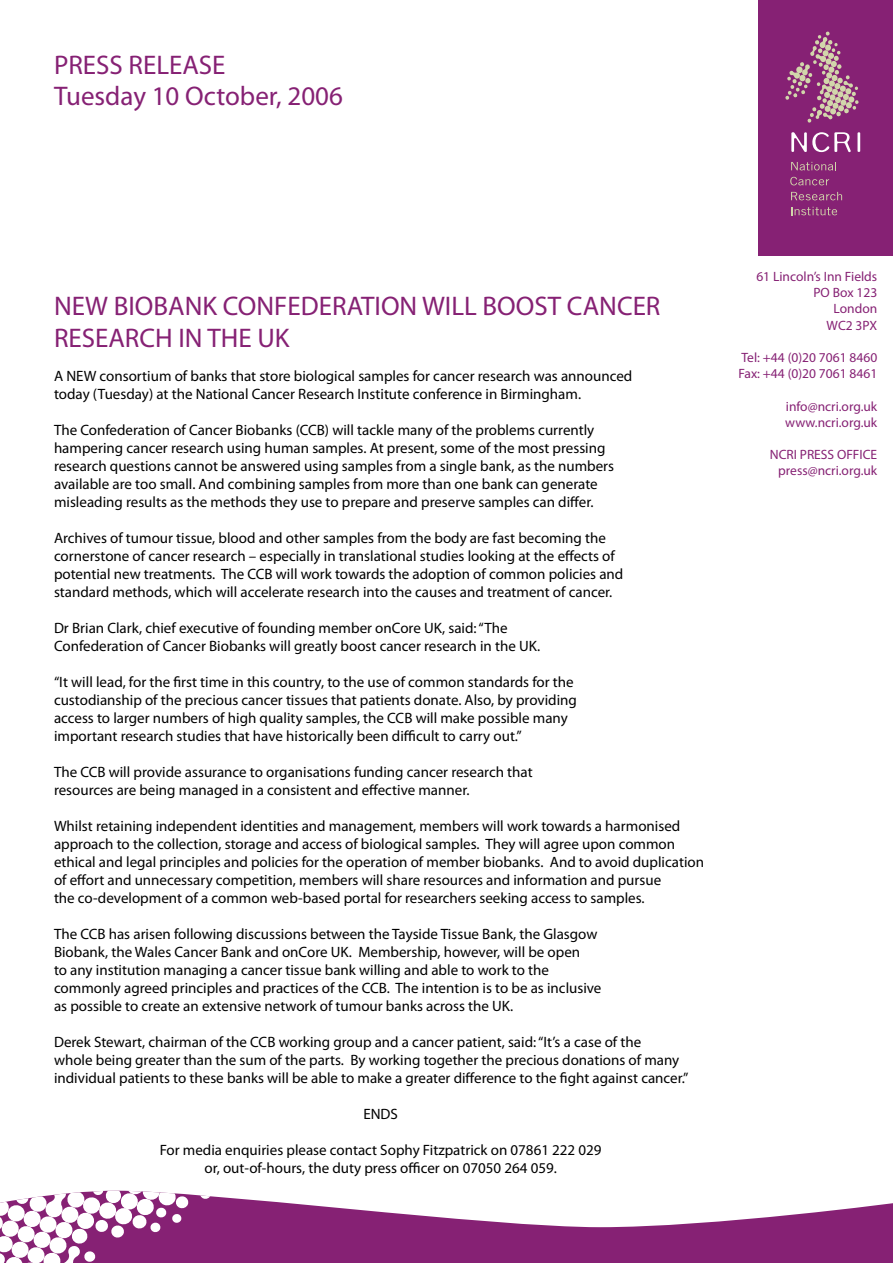
<style>
.page{position:relative;width:893px;height:1263px;background:#fff}
.page>*{position:absolute;margin:0;border:0;box-sizing:border-box;transform-origin:0 0}
.t1{font:27px/32.4px "Myriad Pro";color:#862174}
.t2{font:15px/18px "Myriad Pro";color:#000}
.t3{font:13.5px/16.2px "Myriad Pro";color:#862174;text-align:right}
</style>
<div class="page">
<svg style="left:212px;top:1196px;width:681px;height:67px;fill:#862174"></svg>
<svg style="left:0;top:1191px;width:212px;height:72px"></svg>
<div style="left:758px;top:0;width:135px;height:255px;background:#862174"></div>
<svg style="left:785px;top:31px;width:74px;height:92px"></svg>
<svg style="left:791px;top:162px;width:45px;height:8px"></svg>
<svg style="left:790px;top:177px;width:39px;height:8px"></svg>
<svg style="left:791px;top:192px;width:51px;height:8px"></svg>
<svg style="left:791px;top:207px;width:46px;height:8px"></svg>
<hr style="left:857px;top:132px;width:3px;height:20px;background:#fff">
<svg style="left:791px;top:132px;width:60px;height:20px"></svg>
<h1 class="t1" style="left:54px;top:48px;width:173px">PRESS RELEASE</h1>
<h1 class="t1" style="left:54px;top:80px;width:290px">Tuesday 10 October, 2006</h1>
<h1 class="t1" style="left:54px;top:289px;width:608px">NEW BIOBANK CONFEDERATION WILL BOOST CANCER<br>RESEARCH IN THE UK</h1>
<p class="t2" style="left:54px;top:367px;width:580px">A NEW consortium of banks that store biological samples for cancer research was announced today (Tuesday) at the National Cancer Research Institute conference in Birmingham.</p>
<p class="t2" style="left:54px;top:421px;width:562px">The Confederation of Cancer Biobanks (CCB) will tackle many of the problems currently hampering cancer research using human samples. At present, some of the most pressing research questions cannot be answered using samples from a single bank, as the numbers available are too small. And combining samples from more than one bank can generate misleading results as the methods they use to prepare and preserve samples can differ.</p>
<p class="t2" style="left:54px;top:529px;width:571px">Archives of tumour tissue, blood and other samples from the body are fast becoming the cornerstone of cancer research – especially in translational studies looking at the effects of potential new treatments. The CCB will work towards the adoption of common policies and standard methods, which will accelerate research into the causes and treatment of cancer.</p>
<p class="t2" style="left:54px;top:619px;width:488px">Dr Brian Clark, chief executive of founding member onCore UK, said: “The<br>Confederation of Cancer Biobanks will greatly boost cancer research in the UK.</p>
<p class="t2" style="left:54px;top:673px;width:524px">“It will lead, for the first time in this country, to the use of common standards for the custodianship of the precious cancer tissues that patients donate. Also, by providing access to larger numbers of high quality samples, the CCB will make possible many important research studies that have historically been difficult to carry out.”</p>
<p class="t2" style="left:54px;top:763px;width:480px">The CCB will provide assurance to organisations funding cancer research that resources are being managed in a consistent and effective manner.</p>
<p class="t2" style="left:54px;top:817px;width:652px">Whilst retaining independent identities and management, members will work towards a harmonised approach to the collection, storage and access of biological samples. They will agree upon common ethical and legal principles and policies for the operation of member biobanks. And to avoid duplication of effort and unnecessary competition, members will share resources and information and pursue<br>the co-development of a common web-based portal for researchers seeking access to samples.</p>
<p class="t2" style="left:54px;top:925px;width:549px">The CCB has arisen following discussions between the Tayside Tissue Bank, the Glasgow Biobank, the Wales Cancer Bank and onCore UK. Membership, however, will be open<br>to any institution managing a cancer tissue bank willing and able to work to the commonly agreed principles and practices of the CCB. The intention is to be as inclusive as possible to create an extensive network of tumour banks across the UK.</p>
<p class="t2" style="left:54px;top:1033px;width:636px">Derek Stewart, chairman of the CCB working group and a cancer patient, said: “It’s a case of the<br>whole being greater than the sum of the parts. By working together the precious donations of many individual patients to these banks will be able to make a greater difference to the fight against cancer.”</p>
<p class="t2" style="left:363px;top:1105px;width:36px">ENDS</p>
<p class="t2" style="left:160px;top:1141px;width:443px;text-align:center">For media enquiries please contact Sophy Fitzpatrick on 07861 222 029 or, out-of-hours, the duty press officer on 07050 264 059.</p>
<p class="t3" style="left:756px;top:268px;width:122px">61 Lincoln’s Inn Fields<br>PO Box 123<br>London<br>WC2 3PX</p>
<p class="t3" style="left:738px;top:349px;width:140px;text-align:left">Tel: +44 (0)20 7061 8460<br>Fax: +44 (0)20 7061 8461</p>
<p class="t3" style="left:785px;top:398px;width:93px;text-align:left">info@ncri.org.uk www.ncri.org.uk</p>
<p class="t3" style="left:770px;top:446px;width:109px">NCRI PRESS OFFICE press@ncri.org.uk</p>
</div>
